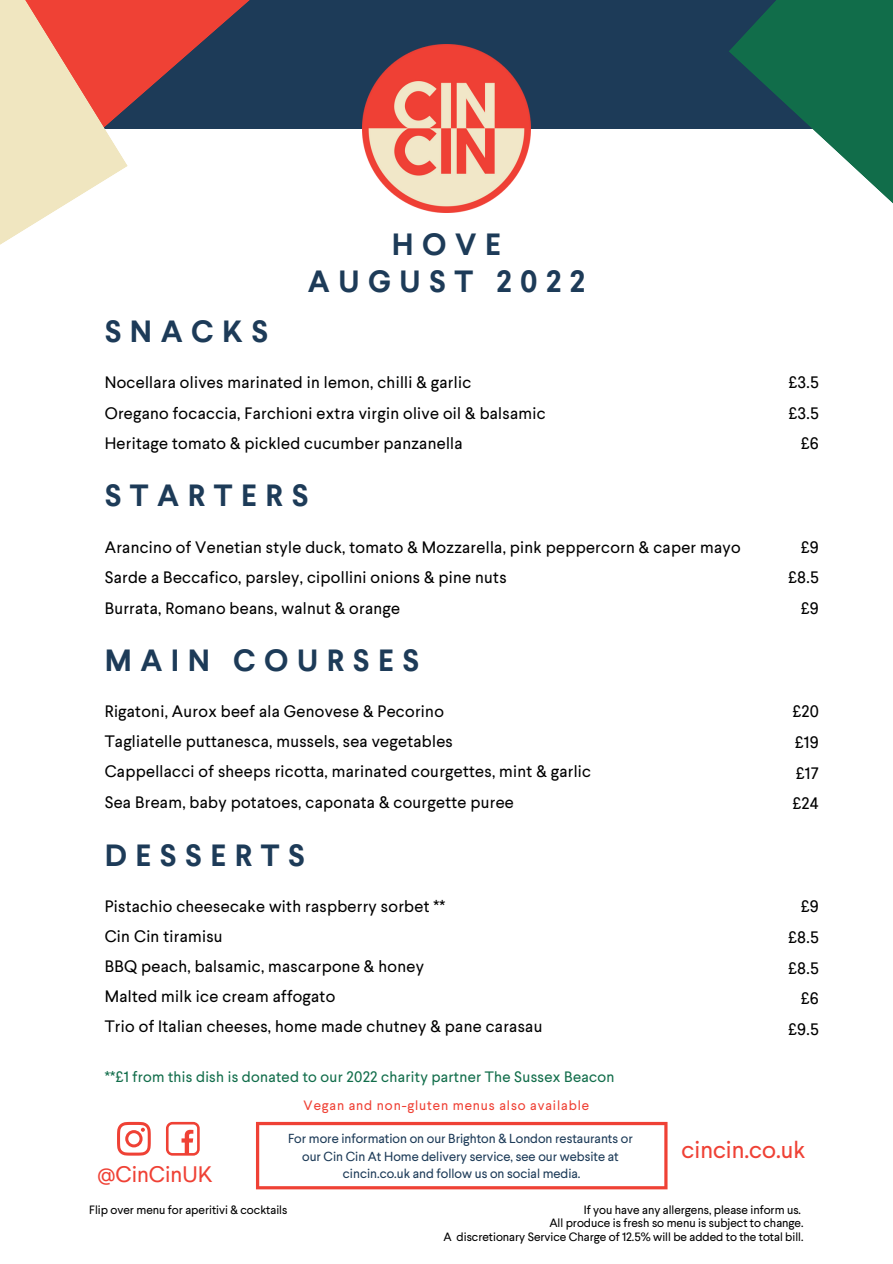
<style>
.page{position:relative;width:893px;height:1264px;background:#fff}
.page>*{position:absolute;margin:0;border:0;box-sizing:border-box;transform-origin:0 0}
.t1{font:700 30.6px/37px "Larsseit";letter-spacing:.28em;color:#1d3b58;text-align:center}
.t2{font:24px "Larsseit";color:#ef4135}
.t3{font:22.35px "Larsseit";color:#ef4135}
.t4{font:16.5px/30.6px "Larsseit";letter-spacing:.02em;color:#000}
.t5{font:15px "Larsseit";letter-spacing:.02em;color:#116d4a}
.t6{font:13.5px "Larsseit";letter-spacing:.065em;color:#ef4135}
.t7{font:13.05px/17.5px "Larsseit";color:#1d3b58;text-align:center}
.t8{font:12px/13px "Larsseit";color:#000;text-align:right}
</style>
<div class="page">
<div style="left:0;top:0;width:892px;height:128px;background:#1d3b58"></div>
<svg style="left:128px;top:0;width:332px;height:142px"></svg>
<svg style="left:0;top:0;width:128px;height:245px;fill:#f0e6c0"></svg>
<svg style="left:728px;top:0;width:164px;height:203px;fill:#116d4a"></svg>
<img style="left:363px;top:45px;width:167px;height:167px">
<svg style="left:256px;top:1121px;width:411px;height:68px"></svg>
<svg style="left:117px;top:1121px;width:34px;height:34px"></svg>
<svg style="left:166px;top:1121px;width:34px;height:34px"></svg>
<h1 class="t1" style="left:105px;top:311px;width:165px">SNACKS</h1>
<h1 class="t1" style="left:308px;top:225px;width:279px">HOVE<br>AUGUST 2022</h1>
<p class="t4" style="left:105px;top:366px;width:442px">Nocellara olives marinated in lemon, chilli &amp; garlic<br>Oregano focaccia, Farchioni extra virgin olive oil &amp; balsamic<br>Heritage tomato &amp; pickled cucumber panzanella</p>
<p class="t4" style="left:788px;top:366px;width:32px;text-align:right">£3.5 £3.5 £6</p>
<h1 class="t1" style="left:105px;top:476px;width:205px">STARTERS</h1>
<p class="t4" style="left:105px;top:531px;width:637px">Arancino of Venetian style duck, tomato &amp; Mozzarella, pink peppercorn &amp; caper mayo<br>Sarde a Beccafico, parsley, cipollini onions &amp; pine nuts<br>Burrata, Romano beans, walnut &amp; orange</p>
<p class="t4" style="left:788px;top:531px;width:32px;text-align:right">£9 £8.5 £9</p>
<h1 class="t1" style="left:105px;top:640px;width:316px">MAIN COURSES</h1>
<p class="t4" style="left:105px;top:695px;width:488px">Rigatoni, Aurox beef ala Genovese &amp; Pecorino<br>Tagliatelle puttanesca, mussels, sea vegetables<br>Cappellacci of sheeps ricotta, marinated courgettes, mint &amp; garlic Sea Bream, baby potatoes, caponata &amp; courgette puree</p>
<p class="t4" style="left:792px;top:695px;width:28px;text-align:justify">£20 £19 £17 £24</p>
<h1 class="t1" style="left:105px;top:835px;width:202px">DESSERTS</h1>
<p class="t4" style="left:105px;top:890px;width:439px;line-height:30px">Pistachio cheesecake with raspberry sorbet **<br>Cin Cin tiramisu<br>BBQ peach, balsamic, mascarpone &amp; honey<br>Malted milk ice cream affogato<br>Trio of Italian cheeses, home made chutney &amp; pane carasau</p>
<p class="t5" style="left:105px;top:1066px;width:511px">**£1 from this dish is donated to our 2022 charity partner The Sussex Beacon</p>
<p class="t6" style="left:303px;top:1096px;width:287px">Vegan and non-gluten menus also available</p>
<p class="t7" style="left:288px;top:1129px;width:346px">For more information on our Brighton &amp; London restaurants or our Cin Cin At Home delivery service, see our website at</p>
<h3 class="t3" style="left:97px;top:1159px;width:117px">@CinCinUK</h3>
<p class="t7" style="left:343px;top:1164px;width:239px">cincin.co.uk and follow us on social media.</p>
<p class="t4" style="left:788px;top:890px;width:32px;text-align:right">£9 £8.5 £8.5 £6 £9.5</p>
<h2 class="t2" style="left:681px;top:1134px;width:125px">cincin.co.uk</h2>
<p class="t8" style="left:89px;top:1202px;width:199px">Flip over menu for aperitivi &amp; cocktails</p>
<p class="t8" style="left:443px;top:1203px;width:361px">If you have any allergens, please inform us.<br>All produce is fresh so menu is subject to change.<br>A discretionary Service Charge of 12.5% will be added to the total bill.</p>
</div>
